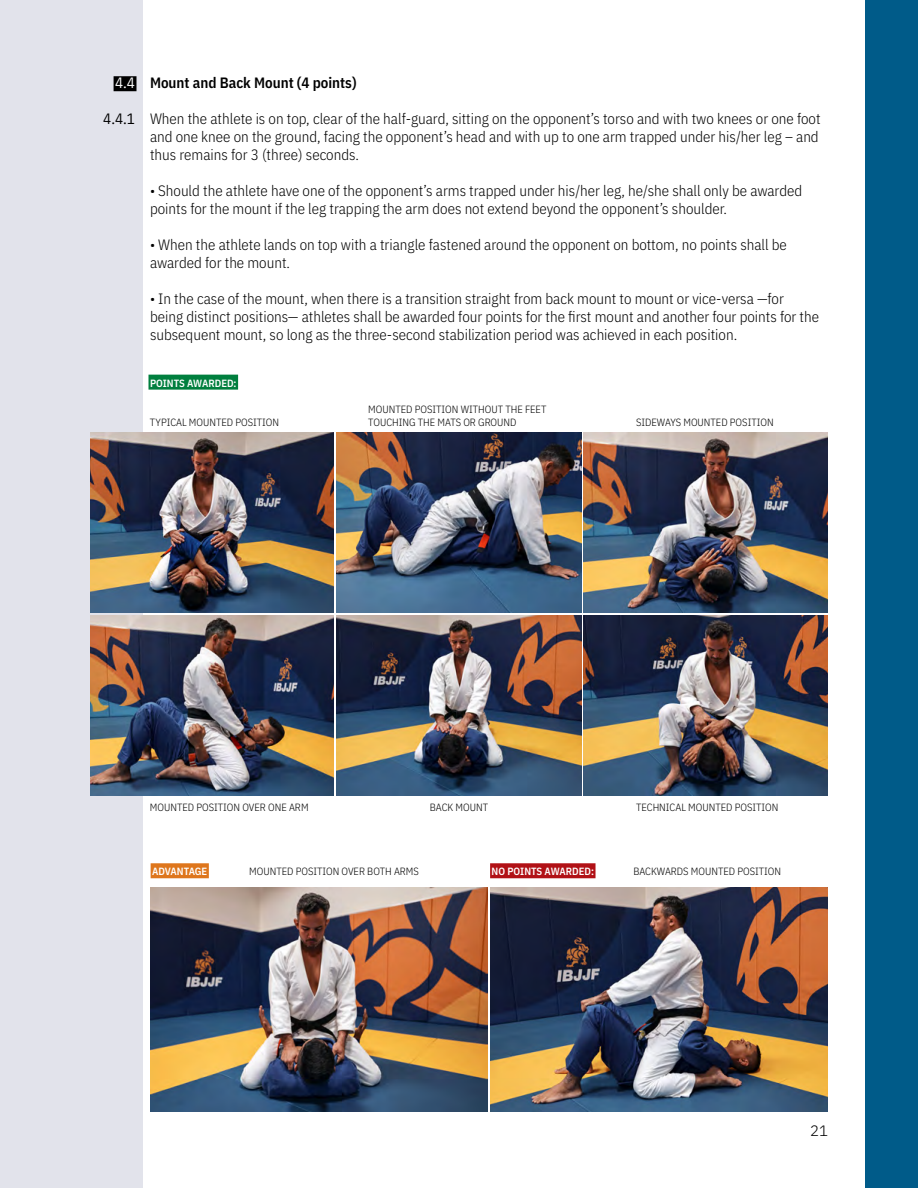
<style>
.page{position:relative;width:918px;height:1188px;background:#fff}
.page>*{position:absolute;margin:0;border:0;box-sizing:border-box;transform-origin:0 0}
.t1{font:300 15px/18px "IBM Plex Sans Cond";color:#000}
.t2{font:600 15px "IBM Plex Sans Cond";color:#000}
.t3{font:15px "IBM Plex Sans Cond";color:#000}
.t4{font:15px "IBM Plex Sans Cond";color:#fff}
.t5{font:300 15px "IBM Plex Sans";color:#000}
.t6{font:300 10.5px/12.6px "IBM Plex Sans Cond";color:#000}
.t7{font:600 10.5px "IBM Plex Sans Cond";color:#fff}
</style>
<div class="page">
<div style="left:0;top:0;width:142px;height:1188px;background:#e2e3eb"></div>
<div style="left:148px;top:375px;width:90px;height:15px;background:#007f3e"></div>
<div style="left:151px;top:863px;width:58px;height:15px;background:#de761c"></div>
<div style="left:490px;top:863px;width:106px;height:15px;background:#b11116"></div>
<div style="left:114px;top:76px;width:23px;height:15px;background:#000"></div>
<div style="left:866px;top:1px;width:52px;height:1187px;background:#005b89"></div>
<img style="left:90px;top:432px;width:244px;height:180px">
<img style="left:90px;top:616px;width:244px;height:180px">
<img style="left:584px;top:616px;width:244px;height:180px">
<img style="left:337px;top:432px;width:244px;height:180px">
<img style="left:584px;top:432px;width:244px;height:180px">
<img style="left:337px;top:616px;width:244px;height:180px">
<img style="left:150px;top:888px;width:338px;height:223px">
<img style="left:490px;top:888px;width:338px;height:223px">
<p class="t4" style="left:115px;top:71px;width:21px">4.4</p>
<p class="t3" style="left:103px;top:107px;width:33px">4.4.1</p>
<p class="t2" style="left:150px;top:71px;width:208px">Mount and Back Mount (4 points)</p>
<p class="t1" style="left:150px;top:109px;width:672px">When the athlete is on top, clear of the half-guard, sitting on the opponent’s torso and with two knees or one foot and one knee on the ground, facing the opponent’s head and with up to one arm trapped under his/her leg – and thus remains for 3 (three) seconds.</p>
<p class="t1" style="left:150px;top:181px;width:654px">• Should the athlete have one of the opponent’s arms trapped under his/her leg, he/she shall only be awarded points for the mount if the leg trapping the arm does not extend beyond the opponent’s shoulder.</p>
<p class="t1" style="left:150px;top:235px;width:638px">• When the athlete lands on top with a triangle fastened around the opponent on bottom, no points shall be awarded for the mount.</p>
<p class="t1" style="left:150px;top:289px;width:671px">• In the case of the mount, when there is a transition straight from back mount to mount or vice-versa —for being distinct positions— athletes shall be awarded four points for the first mount and another four points for the subsequent mount, so long as the three-second stabilization period was achieved in each position.</p>
<p class="t7" style="left:150px;top:375px;width:88px">POINTS AWARDED:</p>
<p class="t6" style="left:150px;top:415px;width:131px">TYPICAL MOUNTED POSITION</p>
<p class="t6" style="left:368px;top:402px;width:180px">MOUNTED POSITION WITHOUT THE FEET<br>TOUCHING THE MATS OR GROUND</p>
<p class="t6" style="left:636px;top:415px;width:139px">SIDEWAYS MOUNTED POSITION</p>
<p class="t6" style="left:150px;top:800px;width:160px">MOUNTED POSITION OVER ONE ARM</p>
<p class="t6" style="left:430px;top:800px;width:60px">BACK MOUNT</p>
<p class="t6" style="left:636px;top:800px;width:144px">TECHNICAL MOUNTED POSITION</p>
<p class="t7" style="left:152px;top:863px;width:57px">ADVANTAGE</p>
<p class="t7" style="left:492px;top:863px;width:104px">NO POINTS AWARDED:</p>
<p class="t6" style="left:249px;top:864px;width:171px">MOUNTED POSITION OVER BOTH ARMS</p>
<p class="t6" style="left:633px;top:864px;width:149px">BACKWARDS MOUNTED POSITION</p>
<p class="t5" style="left:810px;top:1119px;width:19px">21</p>
</div>
